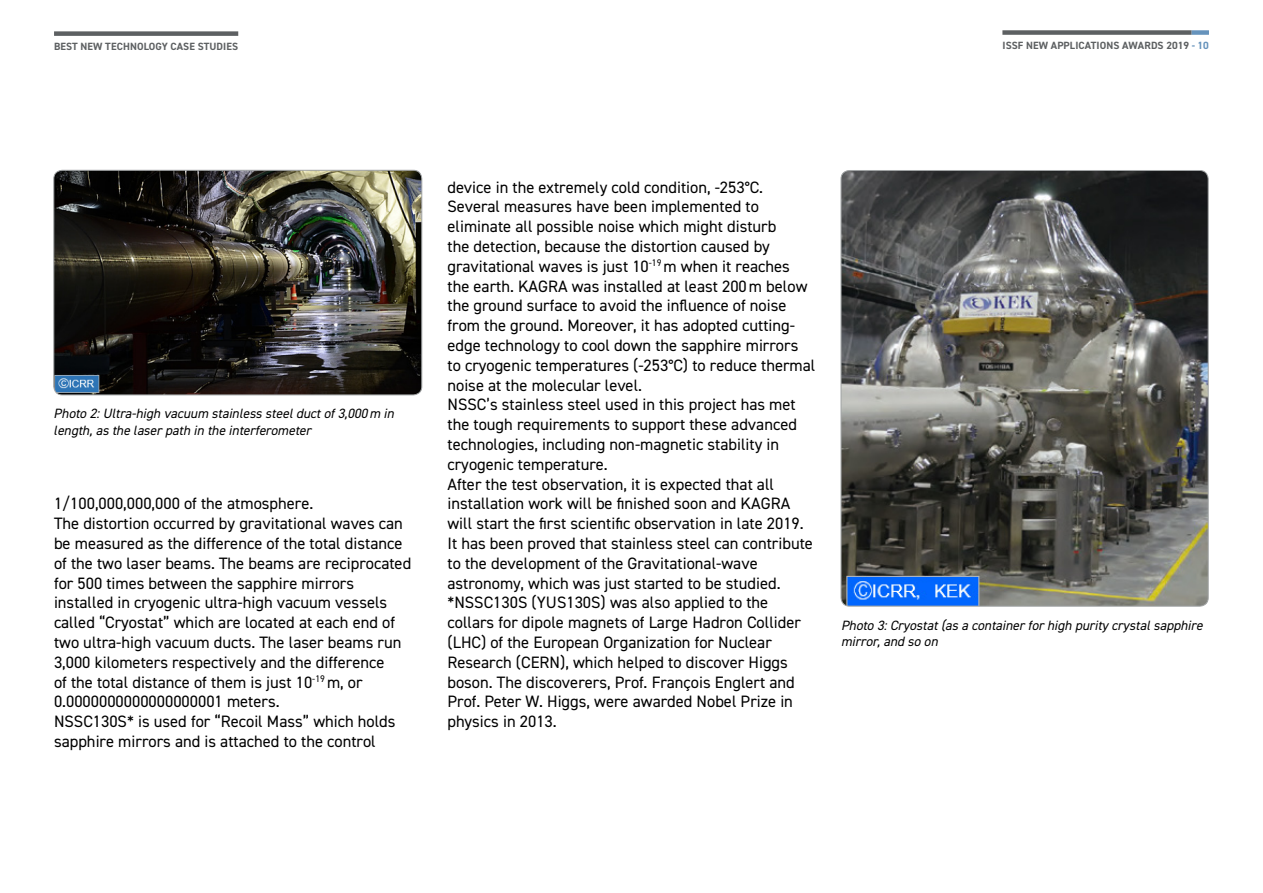
<style>
.page{position:relative;width:1263px;height:893px;background:#fff}
.page>*{position:absolute;margin:0;border:0;box-sizing:border-box;transform-origin:0 0}
.t1{font:16.5px/19.8px "DIN2014";color:#000}
.t2{font:italic 13.5px/16.2px "DIN2014";color:#000}
.t3{font:700 10.5px "DIN2014";letter-spacing:.01em;color:#5d6062}
.s1{color:#6693bc}
</style>
<div class="page">
<div style="left:1002px;top:30px;width:190px;height:5px;background:#5d6062"></div>
<div style="left:1192px;top:30px;width:17px;height:5px;background:#6693bc"></div>
<div style="left:54px;top:31px;width:184px;height:5px;background:#5d6062"></div>
<img style="left:54px;top:170px;width:368px;height:225px">
<div style="left:54px;top:170px;width:368px;height:225px;border:1px solid #a0a3a4;border-radius:9px"></div>
<img style="left:841px;top:170px;width:367px;height:436px">
<p class="t3" style="left:54px;top:40px;width:186px">BEST NEW TECHNOLOGY CASE STUDIES</p>
<p class="t3" style="left:1002px;top:38px;width:208px">ISSF NEW APPLICATIONS AWARDS 2019 <span class="s1">- 10</span></p>
<p class="t2" style="left:54px;top:405px;width:345px">Photo 2:Ultra-high vacuum stainless steelductof3,000m in length,as the laserpath in the interferometer</p>
<p class="t1" style="left:54px;top:494px;width:359px">1/100,000,000,000 of the atmosphere.<br>The distortion occurred by gravitational waves can be measured as the difference of the total distance of the two laser beams. The beams are reciprocated for 500 times between the sapphire mirrors installed in cryogenic ultra-high vacuum vessels called “Cryostat” which are located at each end of two ultra-high vacuum ducts. The laser beams run 3,000 kilometers respectively and the difference<br>of the total distance of them is just 10<sup>-19</sup> m, or 0.0000000000000000001 meters.<br>NSSC130S* is used for “Recoil Mass” which holds sapphire mirrors and is attached to the control</p>
<p class="t1" style="left:447px;top:177px;width:369px">device in the extremely cold condition, -253°C.<br>Several measures have been implemented to eliminate all possible noise which might disturb<br>the detection, because the distortion caused by gravitational waves is just 10<sup>-19</sup> m when it reaches the earth. KAGRA was installed at least 200m below the ground surface to avoid the influence of noise from the ground. Moreover, it has adopted cutting&shy;edge technology to cool down the sapphire mirrors to cryogenic temperatures (-253°C) to reduce thermal noise at the molecular level.<br>NSSC’s stainless steel used in this project has met the tough requirements to support these advanced technologies, including non-magnetic stability in cryogenic temperature.<br>After the test observation, it is expected that all installation work will be finished soon and KAGRA will start the first scientific observation in late 2019.<br>It has been proved that stainless steel can contribute to the development of the Gravitational-wave astronomy, which was just started to be studied. *NSSC130S (YUS130S) was also applied to the collars for dipole magnets of Large Hadron Collider (LHC) of the European Organization for Nuclear Research (CERN), which helped to discover Higgs boson. The discoverers, Prof. François Englert and Prof. Peter W. Higgs, were awarded Nobel Prize in physics in 2013.</p>
<p class="t2" style="left:841px;top:617px;width:366px">Photo 3:Cryostat(as a containerforhigh purity crystalsapphire mirror,and so on</p>
</div>
